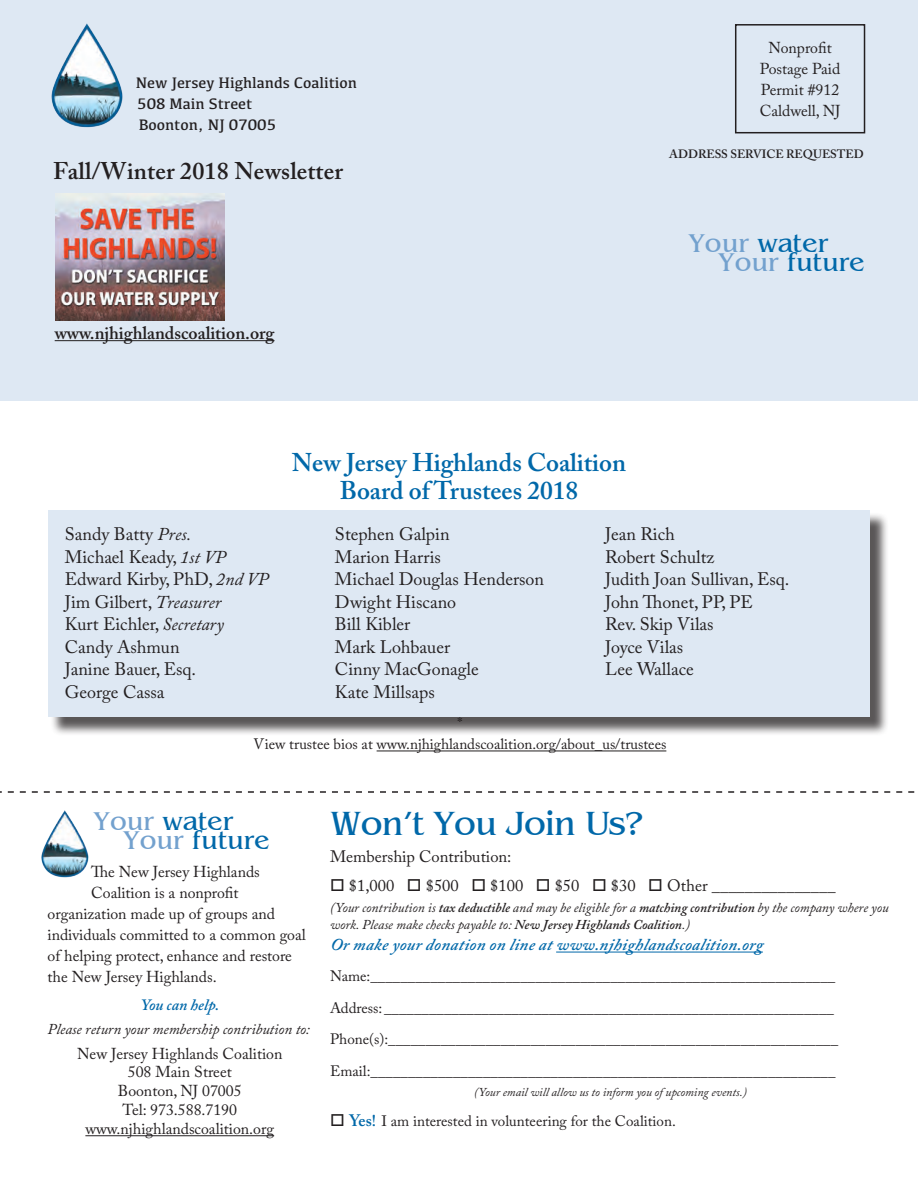
<style>
.page{position:relative;width:918px;height:1188px;background:#fff}
.page>*{position:absolute;margin:0;border:0;box-sizing:border-box;transform-origin:0 0}
.t1{font:35.25px "Benguiat";letter-spacing:-.025em;color:#0068a9}
.t2{font:27px/18.9px "Benguiat";color:#0068a9}
.t3{font:600 25.5px/28.5px "Adobe Caslon Pro";color:#0068a9;text-align:center}
.t4{font:600 24px "Adobe Caslon Pro";letter-spacing:.01em;color:#231f20}
.t5{font:18px/22.5px "Adobe Caslon Pro";color:#231f20}
.t6{font:600 18px "Adobe Caslon Pro";color:#231f20}
.t7{font:16.5px "Adobe Caslon Pro";color:#231f20}
.t8{font:italic 600 16.5px "Adobe Caslon Pro";letter-spacing:.025em;color:#0068a9}
.t9{font:15.75px/18.9px "Adobe Caslon Pro";color:#231f20;text-align:center}
.t10{font:15.75px/21px "Kefa";color:#231f20}
.t11{font:italic 600 15.75px "Adobe Caslon Pro";color:#0068a9}
.t12{font:15px/31.5px "Adobe Caslon Pro";color:#231f20}
.t13{font:italic 15px "Adobe Caslon Pro";color:#231f20}
.t14{font:italic 13.5px/16.4px "Adobe Caslon Pro";color:#231f20}
.t15{font:italic 12px "Adobe Caslon Pro";color:#231f20}
.t16{font:600 12px "Adobe Caslon Pro";color:#231f20}
.s1{color:#73a1ce}
.s2{font-style:italic}
.s3{font-weight:600}
.s4{font-weight:600;font-size:16.5px;color:#0068a9}
</style>
<div class="page">
<div style="left:50px;top:513px;width:839px;height:223px;background:#231f20;opacity:.75"></div>
<div style="left:48px;top:510px;width:822px;height:207px;background:#dee8f3"></div>
<div style="left:0;top:0;width:918px;height:400px;background:#dee8f3"></div>
<div style="left:735px;top:24px;width:130px;height:109px;border:2px solid #231f20"></div>
<hr style="left:55px;top:340px;width:219px;height:1px;background:#231f20">
<svg style="left:0;top:791px;width:915px;height:2px"></svg>
<hr style="left:556px;top:952px;width:207px;height:1px;background:#0068a9">
<hr style="left:85px;top:1135px;width:189px;height:1px;background:#231f20">
<img style="left:51px;top:24px;width:72px;height:104px">
<img style="left:41px;top:810px;width:48px;height:68px">
<hr style="left:377px;top:751px;width:289px;height:1px;background:#231f20">
<img style="left:56px;top:194px;width:168px;height:126px">
<p class="t10" style="left:136px;top:71px;width:223px">New Jersey Highlands Coalition<br>508 Main Street<br>Boonton, NJ 07005</p>
<h3 class="t4" style="left:53px;top:157px;width:291px">Fall/Winter 2018 Newsletter</h3>
<p class="t6" style="left:55px;top:322px;width:221px">www.njhighlandscoalition.org</p>
<p class="t9" style="left:760px;top:37px;width:82px;line-height:21px">Nonprofit<br>Postage Paid<br>Permit #912<br>Caldwell, NJ</p>
<p class="t16" style="left:669px;top:147px;width:196px">ADDRESS SERVICE REQUESTED</p>
<h2 class="t2" style="left:689px;top:234px;width:141px"><span class="s1">Your</span> water</h2>
<h2 class="t2" style="left:718px;top:253px;width:148px"><span class="s1">Your</span> future</h2>
<h3 class="t3" style="left:292px;top:448px;width:336px">New Jersey Highlands Coalition<br>Board of Trustees 2018</h3>
<p class="t5" style="left:65px;top:523px;width:205px">Sandy Batty <span class="s2">Pres.<br></span>Michael Keady, <span class="s2">1st VP<br></span>Edward Kirby, PhD, <span class="s2">2nd VP<br></span>Jim Gilbert, <span class="s2">Treasurer<br></span>Kurt Eichler, <span class="s2">Secretary<br></span>Candy Ashmun<br>Janine Bauer, Esq.<br>George Cassa</p>
<p class="t5" style="left:335px;top:523px;width:211px">Stephen Galpin<br>Marion Harris<br>Michael Douglas Henderson<br>Dwight Hiscano<br>Bill Kibler<br>Mark Lohbauer<br>Cinny MacGonagle<br>Kate Millsaps</p>
<p class="t5" style="left:605px;top:523px;width:186px">Jean Rich<br>Robert Schultz<br>Judith Joan Sullivan, Esq.<br>John Thonet, PP, PE<br>Rev. Skip Vilas<br>Joyce Vilas<br>Lee Wallace</p>
<p class="t12" style="left:254px;top:713px;width:414px;line-height:21px;text-align:center">*<br>View trustee bios at www.njhighlandscoalition.org/about_us/trustees</p>
<h2 class="t2" style="left:124px;top:812px;width:148px;text-indent:-30px"><span class="s1">Your</span> water<br><span class="s1">Your</span> future</h2>
<p class="t9" style="left:91px;top:862px;width:170px">The New Jersey Highlands</p>
<p class="t9" style="left:91px;top:883px;width:149px">Coalition is a nonprofit</p>
<p class="t9" style="left:48px;top:904px;width:229px">organization made up of groups and</p>
<p class="t9" style="left:48px;top:925px;width:260px">individuals committed to a common goal</p>
<p class="t9" style="left:48px;top:946px;width:246px">of helping protect, enhance and restore</p>
<p class="t9" style="left:48px;top:967px;width:171px">the New Jersey Highlands.</p>
<p class="t11" style="left:141px;top:995px;width:80px">You can help.</p>
<p class="t13" style="left:48px;top:1020px;width:264px">Please return your membership contribution to:</p>
<p class="t9" style="left:77px;top:1044px;width:207px">New Jersey Highlands Coalition<br>508 Main Street<br>Boonton, NJ 07005<br>Tel: 973.588.7190 www.njhighlandscoalition.org</p>
<h1 class="t1" style="left:330px;top:805px;width:315px">Won’t You Join Us?</h1>
<p class="t7" style="left:330px;top:846px;width:183px">Membership Contribution:</p>
<p class="t7" style="left:330px;top:876px;width:507px">□ $1,000 □ $500 □ $100 □ $50 □ $30 □ Other _______________</p>
<p class="t14" style="left:330px;top:900px;width:560px">(Your contribution is <span class="s3">tax deductible</span> and may be eligible for a <span class="s3">matching contribution</span> by the company where you work. Please make checks payable to: <span class="s3">New Jersey Highlands Coalition</span>.)</p>
<p class="t8" style="left:330px;top:935px;width:434px">Or makeyour donation on lineatwww.njhighlandscoalition.org</p>
<p class="t12" style="left:330px;top:960px;width:510px">Name:______________________________________________________________ Address:____________________________________________________________ Phone(s):____________________________________________________________ Email:______________________________________________________________</p>
<p class="t15" style="left:474px;top:1085px;width:274px">(Your email will allow us to inform you of upcoming events.)</p>
<p class="t12" style="left:330px;top:1105px;width:347px">□ <span class="s4">Yes!</span> I am interested in volunteering for the Coalition.</p>
</div>
